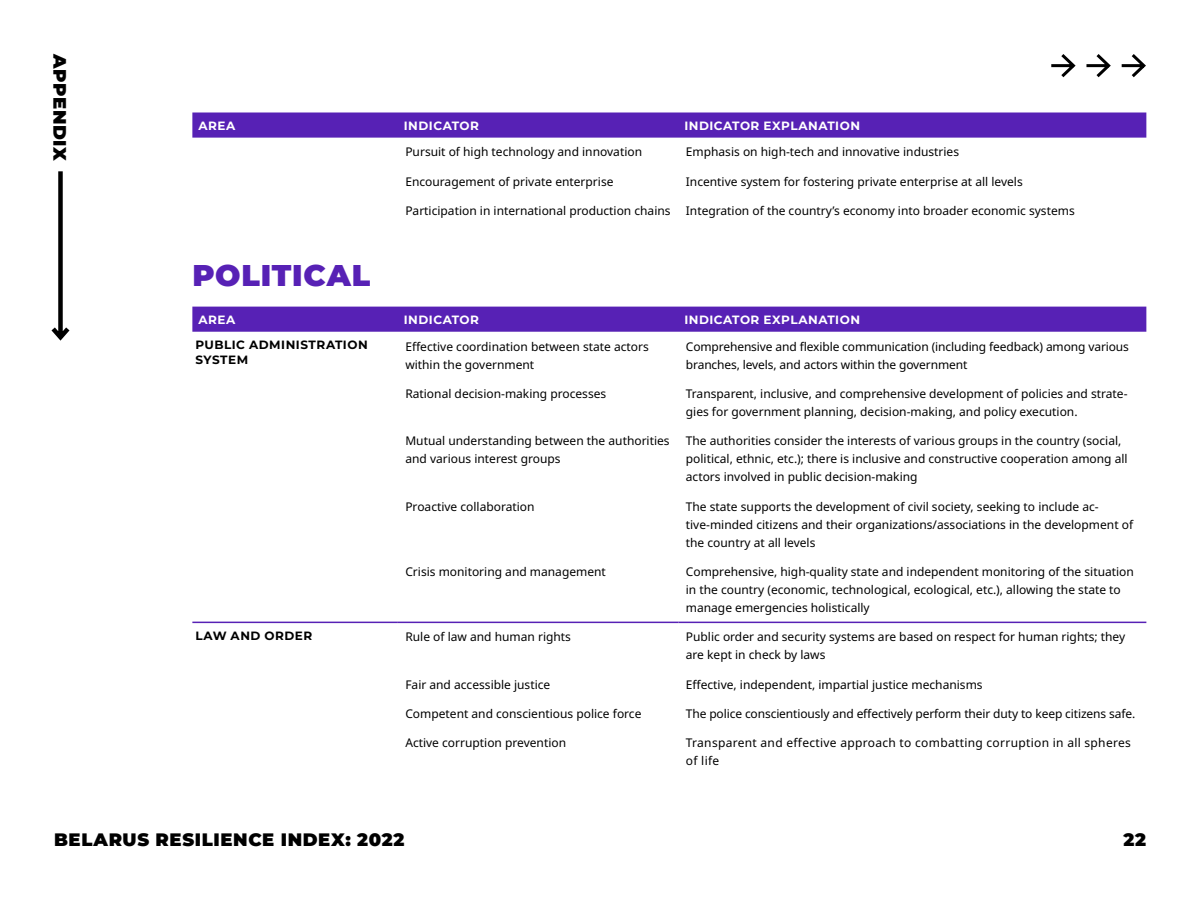
<style>
.page{position:relative;width:1200px;height:900px;background:#fff}
.page>*{position:absolute;margin:0;border:0;box-sizing:border-box;transform-origin:0 0}
.t1{font:900 30px "Montserrat";letter-spacing:.025em;color:#5721b5}
.t2{font:900 18px "Montserrat";letter-spacing:.035em;color:#000}
.tb_Text{font:12px/18px "Noto Sans";color:#000}
.tb_Text-2{font:12px/18px "Noto Sans";letter-spacing:.025em;color:#000}
.tb_Header{font:700 12px "Montserrat";letter-spacing:.045em;color:#fff}
.tb_Name{font:700 12px/15px "Montserrat";letter-spacing:.045em;color:#000}
</style>
<div class="page">
<svg style="left:1051px;top:54px;width:95px;height:24px"></svg>
<svg style="left:192px;top:112px;width:954px;height:26px;background:#5d28b7"></svg>
<div style="left:192px;top:307px;width:954px;height:25px;background:#5721b5"></div>
<hr style="left:192px;top:622px;width:206px;height:1px;background:#5721b5">
<hr style="left:398px;top:622px;width:280px;height:1px;background:#5721b5">
<hr style="left:678px;top:622px;width:468px;height:1px;background:#5721b5">
<svg style="left:51px;top:171px;width:19px;height:170px"></svg>
<p class="t2" style="left:72px;top:54px;width:108px;rotate:90deg">APPENDIX</p>
<p class="tb_Header" style="left:198px;top:118px;width:39px">AREA</p>
<p class="tb_Header" style="left:404px;top:118px;width:77px">INDICATOR</p>
<p class="tb_Header" style="left:684px;top:118px;width:177px">INDICATOR EXPLANATION</p>
<p class="tb_Text" style="left:405px;top:143px;width:238px">Pursuit of high technology and innovation</p>
<p class="tb_Text" style="left:686px;top:143px;width:275px">Emphasis on high-tech and innovative industries</p>
<p class="tb_Text" style="left:405px;top:173px;width:210px">Encouragement of private enterprise</p>
<p class="tb_Text" style="left:686px;top:173px;width:338px">Incentive system for fostering private enterprise at all levels</p>
<p class="tb_Text" style="left:405px;top:202px;width:267px">Participation in international production chains</p>
<p class="tb_Text" style="left:686px;top:202px;width:390px">Integration of the country’s economy into broader economic systems</p>
<p class="t1" style="left:192px;top:255px;width:180px">POLITICAL</p>
<p class="tb_Header" style="left:198px;top:312px;width:39px">AREA</p>
<p class="tb_Header" style="left:404px;top:312px;width:77px">INDICATOR</p>
<p class="tb_Header" style="left:684px;top:312px;width:177px">INDICATOR EXPLANATION</p>
<p class="tb_Name" style="left:195px;top:337px;width:174px">PUBLIC ADMINISTRATION<br>SYSTEM</p>
<p class="tb_Text" style="left:405px;top:337px;width:245px">Effective coordination between state actors within the government</p>
<p class="tb_Text" style="left:686px;top:337px;width:445px">Comprehensive and flexible communication (including feedback) among various branches, levels, and actors within the government</p>
<p class="tb_Text" style="left:405px;top:385px;width:202px">Rational decision-making processes</p>
<p class="tb_Text" style="left:686px;top:385px;width:443px">Transparent, inclusive, and comprehensive development of policies and strate&shy;gies for government planning, decision-making, and policy execution.</p>
<p class="tb_Text" style="left:405px;top:432px;width:266px">Mutual understanding between the authorities and various interest groups</p>
<p class="tb_Text" style="left:686px;top:432px;width:443px">The authorities consider the interests of various groups in the country (social, political, ethnic, etc.); there is inclusive and constructive cooperation among all actors involved in public decision-making</p>
<p class="tb_Text" style="left:405px;top:497px;width:131px">Proactive collaboration</p>
<p class="tb_Text" style="left:686px;top:497px;width:449px">The state supports the development of civil society, seeking to include ac&shy;tive-minded citizens and their organizations/associations in the development of the country at all levels</p>
<p class="tb_Text" style="left:405px;top:563px;width:202px">Crisis monitoring and management</p>
<p class="tb_Text" style="left:686px;top:563px;width:450px">Comprehensive, high-quality state and independent monitoring of the situation in the country (economic, technological, ecological, etc.), allowing the state to manage emergencies holistically</p>
<p class="tb_Name" style="left:195px;top:628px;width:118px">LAW AND ORDER</p>
<p class="tb_Text" style="left:405px;top:628px;width:167px">Rule of law and human rights</p>
<p class="tb_Text" style="left:686px;top:628px;width:441px">Public order and security systems are based on respect for human rights; they are kept in check by laws</p>
<p class="tb_Text" style="left:405px;top:675px;width:146px">Fair and accessible justice</p>
<p class="tb_Text" style="left:686px;top:675px;width:298px">Effective, independent, impartial justice mechanisms</p>
<p class="tb_Text" style="left:405px;top:705px;width:238px">Competent and conscientious police force</p>
<p class="tb_Text" style="left:686px;top:705px;width:451px">The police conscientiously and effectively perform their duty to keep citizens safe.</p>
<p class="tb_Text" style="left:405px;top:734px;width:162px">Active corruption prevention</p>
<p class="tb_Text-2" style="left:686px;top:734px;width:447px">Transparent and effective approach to combatting corruption in all spheres of life</p>
<h2 class="t2" style="left:54px;top:828px;width:352px">BELARUS RESILIENCE INDEX: 2022</h2>
<h2 class="t2" style="left:1123px;top:828px;width:24px">22</h2>
</div>
